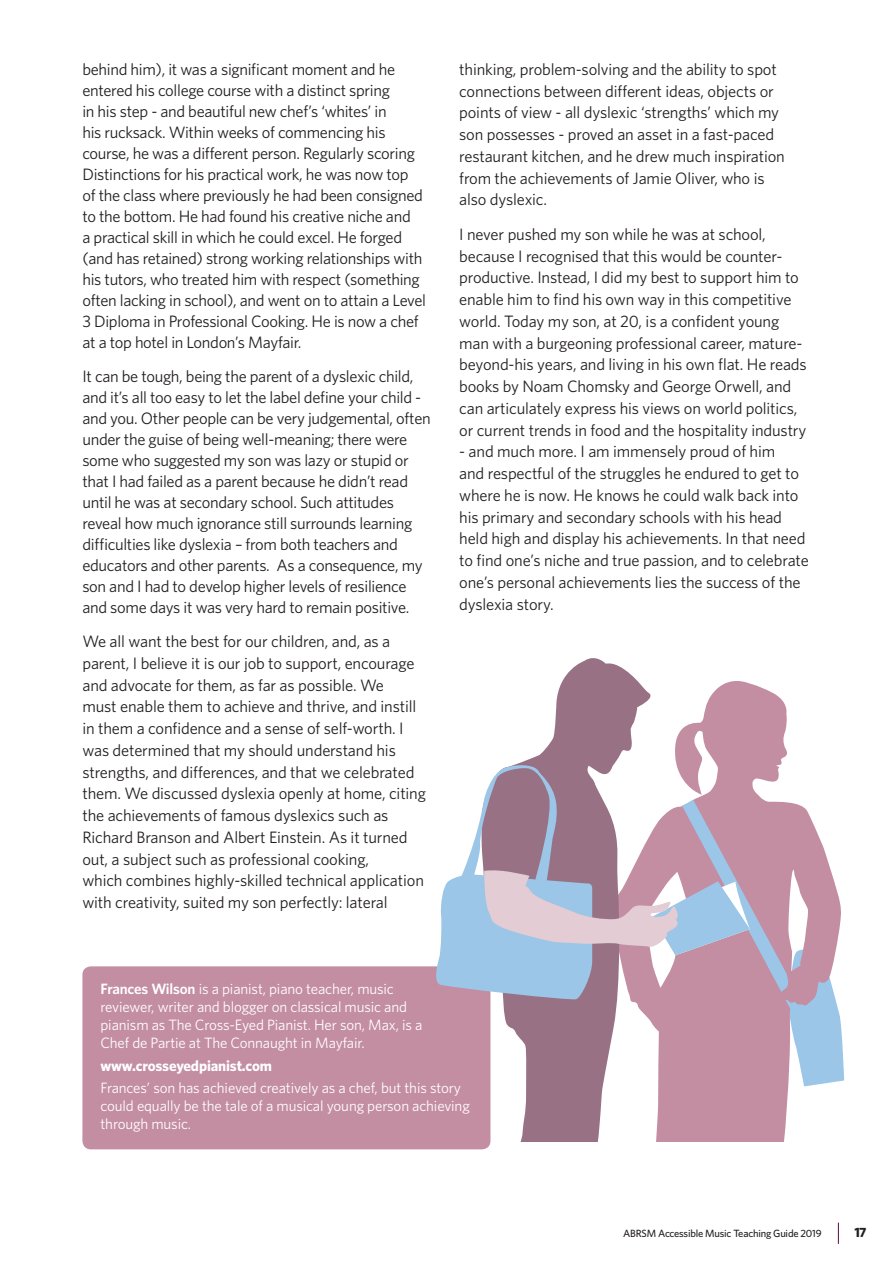
<style>
.page{position:relative;width:893px;height:1263px;background:#fff}
.page>*{position:absolute;margin:0;border:0;box-sizing:border-box;transform-origin:0 0}
.t1{font:16.5px/21.8px "Whitney";letter-spacing:-.015em;color:#231f20}
.t2{font:15px/18px "Whitney";letter-spacing:-.01em;color:#fff}
.t3{font:700 15px "Whitney";letter-spacing:-.01em;color:#fff}
.t4{font:700 13.5px "Whitney";color:#231f20}
.t5{font:500 10.5px "Whitney";letter-spacing:-.02em;color:#231f20}
.s1{font-weight:600}
</style>
<div class="page">
<svg style="left:838px;top:1222px;width:1px;height:22px"></svg>
<div style="left:82px;top:966px;width:408px;height:183px;background:#c38da2;border-radius:9px"></div>
<svg style="left:656px;top:1086px;width:150px;height:56px;background:#cb9daf"></svg>
<svg style="left:479px;top:1086px;width:124px;height:64px;fill:#987185"></svg>
<svg style="left:432px;top:658px;width:412px;height:428px"></svg>
<div style="left:503px;top:1143px;width:331px;height:39px;background:#fff"></div>
<p class="t1" style="left:82px;top:58px;width:345px;line-height:21px">behind him), it was a significant moment and he entered his college course with a distinct spring<br>in his step - and beautiful new chef’s ‘whites’ in<br>his rucksack. Within weeks of commencing his course, he was a different person. Regularly scoring Distinctions for his practical work, he was now top<br>of the class where previously he had been consigned to the bottom. He had found his creative niche and<br>a practical skill in which he could excel. He forged (and has retained) strong working relationships with his tutors, who treated him with respect (something often lacking in school), and went on to attain a Level 3 Diploma in Professional Cooking. He is now a chef at a top hotel in London’s Mayfair.</p>
<p class="t1" style="left:82px;top:365px;width:350px;line-height:21px">It can be tough, being the parent of a dyslexic child, and it’s all too easy to let the label define your child - and you. Other people can be very judgemental, often under the guise of being well-meaning; there were some who suggested my son was lazy or stupid or that I had failed as a parent because he didn’t read until he was at secondary school. Such attitudes reveal how much ignorance still surrounds learning difficulties like dyslexia – from both teachers and educators and other parents. As a consequence, my son and I had to develop higher levels of resilience and some days it was very hard to remain positive.</p>
<p class="t1" style="left:82px;top:630px;width:345px">We all want the best for our children, and, as a parent, I believe it is our job to support, encourage and advocate for them, as far as possible. We<br>must enable them to achieve and thrive, and instill in them a confidence and a sense of self-worth. I was determined that my should understand his strengths, and differences, and that we celebrated them. We discussed dyslexia openly at home, citing the achievements of famous dyslexics such as Richard Branson and Albert Einstein. As it turned out, a subject such as professional cooking,<br>which combines highly-skilled technical application with creativity, suited my son perfectly: lateral</p>
<p class="t1" style="left:459px;top:58px;width:327px">thinking, problem-solving and the ability to spot connections between different ideas, objects or points of view - all dyslexic ‘strengths’ which my son possesses - proved an asset in a fast-paced restaurant kitchen, and he drew much inspiration from the achievements of Jamie Oliver, who is also dyslexic.</p>
<p class="t1" style="left:459px;top:223px;width:349px">I never pushed my son while he was at school, because I recognised that this would be counter&shy;productive. Instead, I did my best to support him to enable him to find his own way in this competitive world. Today my son, at 20, is a confident young man with a burgeoning professional career, mature&shy;beyond-his years, and living in his own flat. He reads books by Noam Chomsky and George Orwell, and can articulately express his views on world politics, or current trends in food and the hospitality industry</p>
<p class="t1" style="left:459px;top:440px;width:351px">- and much more. I am immensely proud of him<br>and respectful of the struggles he endured to get to where he is now. He knows he could walk back into his primary and secondary schools with his head held high and display his achievements. In that need to find one’s niche and true passion, and to celebrate one’s personal achievements lies the success of the dyslexia story.</p>
<p class="t2" style="left:100px;top:980px;width:323px"><span class="s1">Frances Wilson</span> is a pianist, piano teacher, music reviewer, writer and blogger on classical music and pianism as The Cross-Eyed Pianist. Her son, Max, is a Chef de Partie at The Connaught in Mayfair.</p>
<p class="t3" style="left:100px;top:1055px;width:173px">www.crosseyedpianist.com</p>
<p class="t2" style="left:100px;top:1078px;width:371px">Frances’ son has achieved creatively as a chef, but this story could equally be the tale of a musical young person achieving through music.</p>
<p class="t5" style="left:623px;top:1226px;width:200px">ABRSM Accessible Music Teaching Guide 2019</p>
<p class="t4" style="left:854px;top:1223px;width:14px">17</p>
</div>
